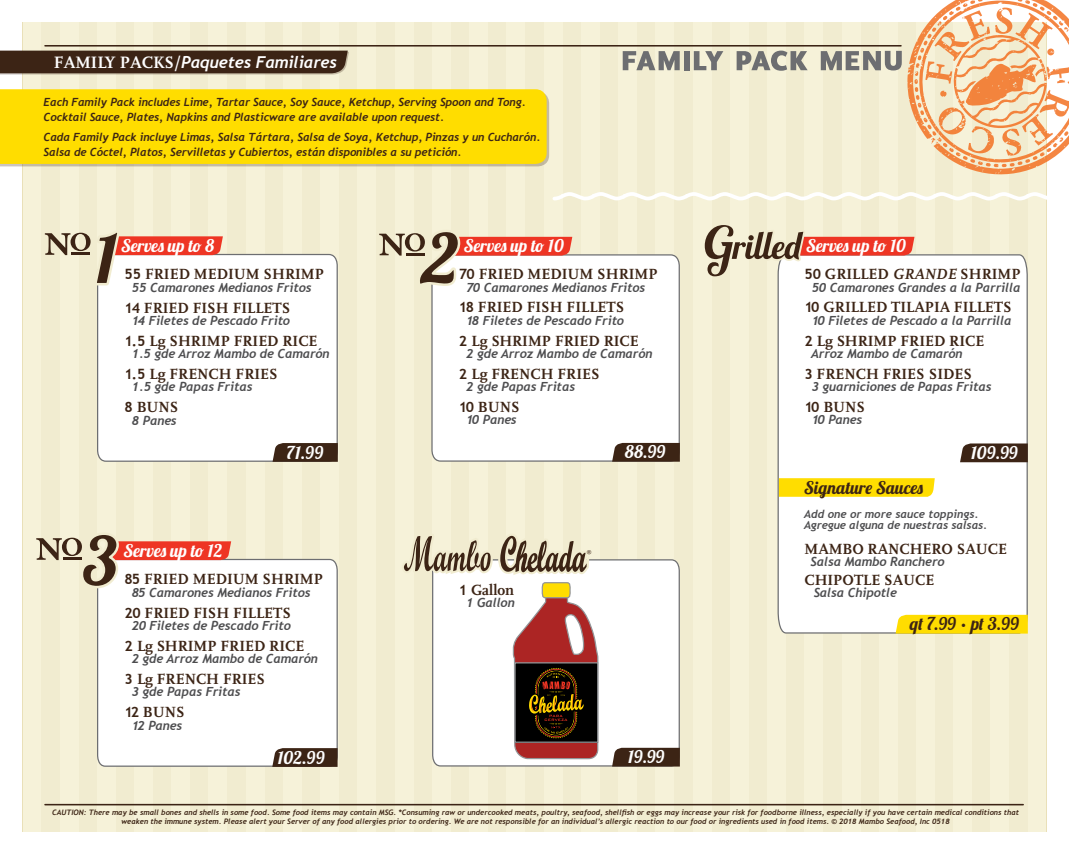
<style>
.page{position:relative;width:1069px;height:855px;background:#fff}
.page>*{position:absolute;margin:0;border:0;box-sizing:border-box;transform-origin:0 0}
.t1{font:17.5px "Lobster 1.4";letter-spacing:.01em;color:#fff}
.t2{font:17.5px "Lobster 1.4";color:#3c2415}
.t3{font:italic 700 16.38px "Trebuchet";letter-spacing:-.01em;color:#fff}
.t4{font:700 15.38px "Scala";color:#3c2415}
.t5{font:italic 700 12.62px "Trebuchet";letter-spacing:-.01em;color:#4d4d4f}
.t6{font:italic 700 11.25px/15px "Trebuchet";letter-spacing:-.01em;color:#3c2415}
.t7{font:italic 700 11.25px/11.2px "Trebuchet";letter-spacing:-.01em;color:#4d4d4f}
.t8{font:italic 700 7.5px/8px "Trebuchet";color:#3c2415;text-align:center}
.t9{font:5.62px "Gill Sans";color:#3c2415}
.s1{font-family:"Scala";font-style:normal;font-size:17.25px}
.s2{font-family:"Trebuchet MS";font-size:14.25px}
.s3{font-style:italic}
</style>
<div class="page">
<div style="left:22px;top:22px;width:1024px;height:810px;background:#f1ecd0"></div>
<div style="left:22px;top:22px;width:19px;height:810px;background:#f6f2d9"></div>
<div style="left:618px;top:22px;width:19px;height:810px;background:#f6f2d9"></div>
<div style="left:320px;top:22px;width:19px;height:810px;background:#f6f2d9"></div>
<div style="left:916px;top:22px;width:19px;height:810px;background:#f6f2d9"></div>
<div style="left:60px;top:22px;width:18px;height:810px;background:#f6f2d9"></div>
<div style="left:655px;top:22px;width:19px;height:810px;background:#f6f2d9"></div>
<div style="left:358px;top:22px;width:18px;height:810px;background:#f6f2d9"></div>
<div style="left:953px;top:22px;width:19px;height:810px;background:#f6f2d9"></div>
<div style="left:97px;top:22px;width:19px;height:810px;background:#f6f2d9"></div>
<div style="left:693px;top:22px;width:18px;height:810px;background:#f6f2d9"></div>
<div style="left:395px;top:22px;width:18px;height:810px;background:#f6f2d9"></div>
<div style="left:990px;top:22px;width:19px;height:810px;background:#f6f2d9"></div>
<div style="left:1028px;top:22px;width:18px;height:810px;background:#f6f2d9"></div>
<div style="left:134px;top:22px;width:19px;height:810px;background:#f6f2d9"></div>
<div style="left:730px;top:22px;width:18px;height:810px;background:#f6f2d9"></div>
<div style="left:432px;top:22px;width:19px;height:810px;background:#f6f2d9"></div>
<div style="left:171px;top:22px;width:19px;height:810px;background:#f6f2d9"></div>
<div style="left:767px;top:22px;width:19px;height:810px;background:#f6f2d9"></div>
<div style="left:469px;top:22px;width:19px;height:810px;background:#f6f2d9"></div>
<div style="left:209px;top:22px;width:18px;height:810px;background:#f6f2d9"></div>
<div style="left:804px;top:22px;width:19px;height:810px;background:#f6f2d9"></div>
<div style="left:506px;top:22px;width:19px;height:810px;background:#f6f2d9"></div>
<div style="left:246px;top:22px;width:18px;height:810px;background:#f6f2d9"></div>
<div style="left:842px;top:22px;width:18px;height:810px;background:#f6f2d9"></div>
<div style="left:544px;top:22px;width:18px;height:810px;background:#f6f2d9"></div>
<div style="left:283px;top:22px;width:19px;height:810px;background:#f6f2d9"></div>
<div style="left:879px;top:22px;width:18px;height:810px;background:#f6f2d9"></div>
<div style="left:581px;top:22px;width:19px;height:810px;background:#f6f2d9"></div>
<hr style="left:45px;top:45px;width:856px;height:2px;background:#3c2415">
<hr style="left:45px;top:804px;width:978px;height:1px;background:#3c2415">
<svg style="left:0;top:51px;width:349px;height:24px;background:#483122"></svg>
<svg style="left:0;top:164px;width:512px;height:2px"></svg>
<div style="left:0;top:89px;width:512px;height:75px;background:#fd0"></div>
<div style="left:97px;top:253px;width:241px;height:209px;background:#fff"></div>
<div style="left:431px;top:254px;width:249px;height:208px;background:#fff"></div>
<div style="left:97px;top:558px;width:241px;height:209px;background:#fff"></div>
<div style="left:777px;top:254px;width:251px;height:380px;background:#fff"></div>
<svg style="left:45px;top:232px;width:178px;height:55px"></svg>
<svg style="left:379px;top:232px;width:133px;height:56px"></svg>
<svg style="left:36px;top:534px;width:195px;height:56px"></svg>
<svg style="left:599px;top:190px;width:448px;height:13px"></svg>
<svg style="left:623px;top:51px;width:57px;height:19px"></svg>
<div style="left:684px;top:51px;width:6px;height:19px;background:#6d6e71"></div>
<svg style="left:694px;top:51px;width:29px;height:19px"></svg>
<svg style="left:736px;top:51px;width:71px;height:20px"></svg>
<svg style="left:821px;top:0;width:248px;height:181px"></svg>
<svg style="left:272px;top:443px;width:66px;height:19px"></svg>
<svg style="left:612px;top:443px;width:68px;height:19px"></svg>
<svg style="left:960px;top:443px;width:68px;height:19px"></svg>
<svg style="left:779px;top:478px;width:156px;height:19px;background:#ffde08"></svg>
<svg style="left:895px;top:615px;width:133px;height:19px;background:#fddc08"></svg>
<svg style="left:705px;top:225px;width:209px;height:62px"></svg>
<svg style="left:272px;top:748px;width:66px;height:19px"></svg>
<div style="left:432px;top:559px;width:248px;height:208px;background:#fff"></div>
<svg style="left:495px;top:291px;width:98px;height:476px"></svg>
<svg style="left:612px;top:748px;width:68px;height:19px"></svg>
<svg style="left:512px;top:46px;width:87px;height:714px"></svg>
<svg style="left:403px;top:506px;width:195px;height:253px"></svg>
<p class="t3" style="left:54px;top:53px;width:285px"><span class="s1">FAMILY PACKS/</span>Paquetes Familiares</p>
<p class="t6" style="left:44px;top:94px;width:484px">Each Family Pack includes Lime, Tartar Sauce, Soy Sauce, Ketchup, Serving Spoon and Tong.<br>Cocktail Sauce, Plates, Napkins and Plasticware are available upon request.</p>
<p class="t6" style="left:44px;top:129px;width:498px">Cada Family Pack incluye Limas, Salsa Tártara, Salsa de Soya, Ketchup, Pinzas y un Cucharón.<br>Salsa de Cóctel, Platos, Servilletas y Cubiertos, están disponibles a su petición.</p>
<h1 class="t1" style="left:121px;top:234px;width:95px">Serves up to 8</h1>
<h1 class="t1" style="left:464px;top:235px;width:101px">Serves up to 10</h1>
<p class="t4" style="left:125px;top:266px;width:201px"><span class="s2">55</span> FRIED MEDIUM SHRIMP</p>
<p class="t5" style="left:132px;top:280px;width:181px">55 Camarones Medianos Fritos</p>
<p class="t4" style="left:125px;top:299px;width:167px"><span class="s2">14</span> FRIED FISH FILLETS</p>
<p class="t5" style="left:132px;top:313px;width:160px">14 Filetes de Pescado Frito</p>
<p class="t4" style="left:125px;top:332px;width:194px"><span class="s2">1.5</span> Lg SHRIMP FRIED RICE</p>
<p class="t5" style="left:132px;top:346px;width:199px">1.5 gde Arroz Mambo de Camarón</p>
<p class="t4" style="left:125px;top:365px;width:155px"><span class="s2">1.5</span> Lg FRENCH FRIES</p>
<p class="t5" style="left:132px;top:379px;width:122px">1.5 gde Papas Fritas</p>
<p class="t4" style="left:125px;top:398px;width:55px"><span class="s2">8</span> BUNS</p>
<p class="t5" style="left:132px;top:412px;width:46px">8 Panes</p>
<p class="t4" style="left:459px;top:266px;width:200px"><span class="s2">70</span> FRIED MEDIUM SHRIMP</p>
<p class="t5" style="left:466px;top:280px;width:181px">70 Camarones Medianos Fritos</p>
<p class="t4" style="left:459px;top:299px;width:167px"><span class="s2">18</span> FRIED FISH FILLETS</p>
<p class="t5" style="left:466px;top:313px;width:159px">18 Filetes de Pescado Frito</p>
<p class="t4" style="left:459px;top:332px;width:181px"><span class="s2">2</span> Lg SHRIMP FRIED RICE</p>
<p class="t5" style="left:466px;top:346px;width:188px">2 gde Arroz Mambo de Camarón</p>
<p class="t4" style="left:459px;top:365px;width:142px"><span class="s2">2</span> Lg FRENCH FRIES</p>
<p class="t5" style="left:466px;top:379px;width:110px">2 gde Papas Fritas</p>
<p class="t4" style="left:459px;top:398px;width:62px"><span class="s2">10</span> BUNS</p>
<p class="t5" style="left:466px;top:412px;width:52px">10 Panes</p>
<h1 class="t1" style="left:806px;top:235px;width:101px">Serves up to 10</h1>
<p class="t4" style="left:804px;top:266px;width:218px"><span class="s2">50</span> GRILLED <span class="s3">GRANDE</span> SHRIMP</p>
<p class="t5" style="left:812px;top:280px;width:210px">50 Camarones Grandes a la Parrilla</p>
<p class="t4" style="left:804px;top:299px;width:209px"><span class="s2">10</span> GRILLED TILAPIA FILLETS</p>
<p class="t5" style="left:812px;top:313px;width:201px">10 Filetes de Pescado a la Parrilla</p>
<p class="t4" style="left:804px;top:332px;width:181px"><span class="s2">2</span> Lg SHRIMP FRIED RICE</p>
<p class="t5" style="left:811px;top:346px;width:153px">Arroz Mambo de Camarón</p>
<p class="t4" style="left:804px;top:365px;width:169px"><span class="s2">3</span> FRENCH FRIES SIDES</p>
<p class="t5" style="left:812px;top:379px;width:181px">3 guarniciones de Papas Fritas</p>
<p class="t4" style="left:804px;top:398px;width:62px"><span class="s2">10</span> BUNS</p>
<p class="t5" style="left:812px;top:412px;width:52px">10 Panes</p>
<h1 class="t1" style="left:287px;top:441px;width:38px">71.99</h1>
<h1 class="t1" style="left:625px;top:441px;width:42px">88.99</h1>
<h1 class="t1" style="left:971px;top:442px;width:48px">109.99</h1>
<h1 class="t2" style="left:804px;top:476px;width:120px">Signature Sauces</h1>
<p class="t7" style="left:804px;top:509px;width:185px">Add one or more sauce toppings.<br>Agregue alguna de nuestras salsas.</p>
<h1 class="t1" style="left:124px;top:539px;width:100px">Serves up to 12</h1>
<p class="t4" style="left:804px;top:540px;width:204px">MAMBO RANCHERO SAUCE</p>
<p class="t9" style="left:587px;top:548px;width:6px">®</p>
<p class="t5" style="left:810px;top:554px;width:136px">Salsa Mambo Ranchero</p>
<p class="t4" style="left:804px;top:571px;width:131px">CHIPOTLE SAUCE</p>
<p class="t5" style="left:814px;top:585px;width:85px">Salsa Chipotle</p>
<p class="t4" style="left:124px;top:571px;width:200px"><span class="s2">85</span> FRIED MEDIUM SHRIMP</p>
<p class="t5" style="left:132px;top:585px;width:180px">85 Camarones Medianos Fritos</p>
<p class="t4" style="left:124px;top:604px;width:168px"><span class="s2">20</span> FRIED FISH FILLETS</p>
<p class="t5" style="left:132px;top:618px;width:161px">20 Filetes de Pescado Frito</p>
<p class="t4" style="left:124px;top:637px;width:181px"><span class="s2">2</span> Lg SHRIMP FRIED RICE</p>
<p class="t5" style="left:132px;top:651px;width:188px">2 gde Arroz Mambo de Camarón</p>
<p class="t4" style="left:124px;top:670px;width:142px"><span class="s2">3</span> Lg FRENCH FRIES</p>
<p class="t5" style="left:132px;top:684px;width:110px">3 gde Papas Fritas</p>
<p class="t4" style="left:124px;top:703px;width:62px"><span class="s2">12</span> BUNS</p>
<p class="t5" style="left:132px;top:717px;width:52px">12 Panes</p>
<p class="t4" style="left:459px;top:581px;width:57px"><span class="s2">1</span> Gallon</p>
<p class="t5" style="left:466px;top:595px;width:50px">1 Gallon</p>
<h1 class="t2" style="left:910px;top:613px;width:110px">qt 7.99 • pt 3.99</h1>
<h1 class="t1" style="left:278px;top:746px;width:48px">102.99</h1>
<h1 class="t1" style="left:628px;top:746px;width:38px">19.99</h1>
<p class="t8" style="left:52px;top:809px;width:968px">CAUTION: There may be small bones and shells in some food. Some food items may contain MSG. *Consuming raw or undercooked meats, poultry, seafood, shellfish or eggs may increase your risk for foodborne illness, especially if you have certain medical conditions that weaken the immune system. Please alert your Server of any food allergies prior to ordering. We are not responsible for an individual’s allergic reaction to our food or ingredients used in food items. © 2018 Mambo Seafood, Inc 0518</p>
</div>
